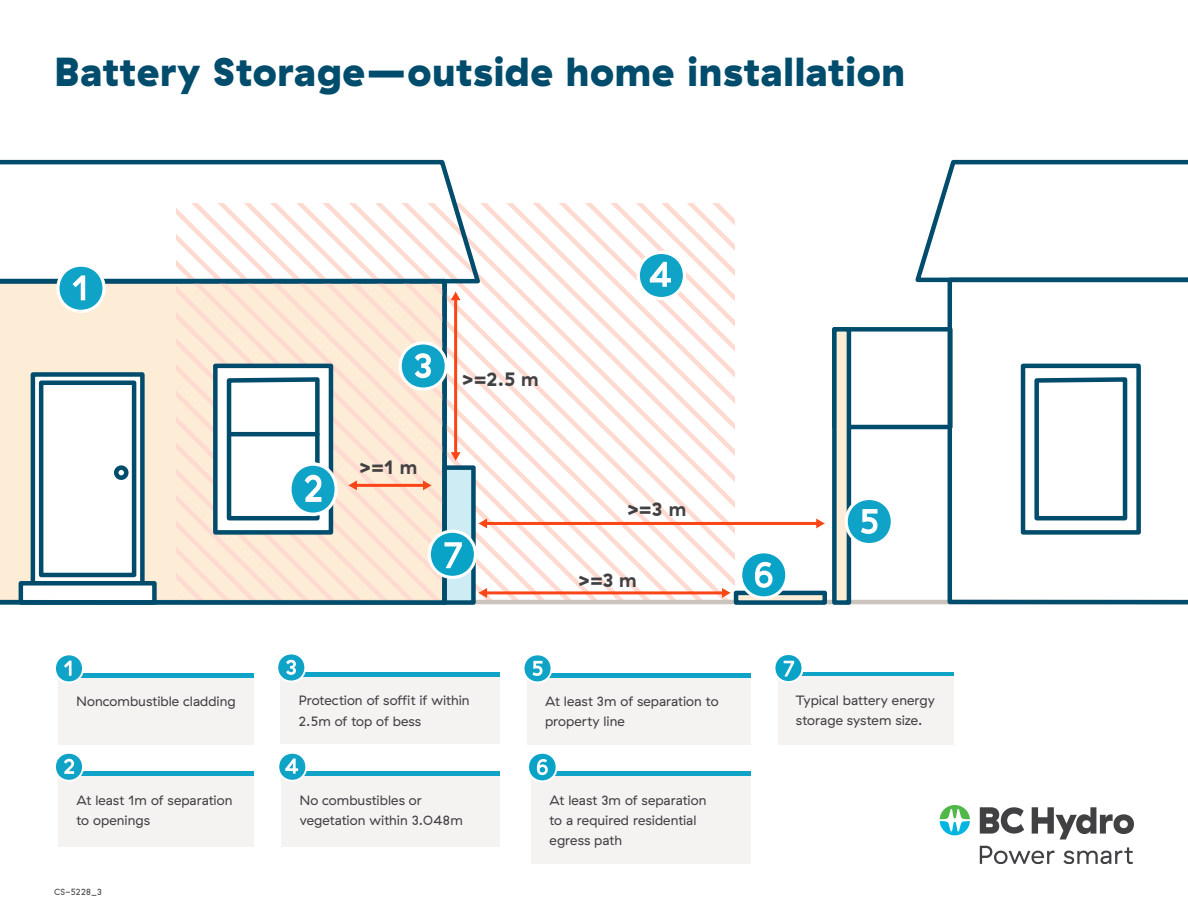
<style>
.page{position:relative;width:1188px;height:918px;background:#fff}
.page>*{position:absolute;margin:0;border:0;box-sizing:border-box;transform-origin:0 0}
.t1{font:900 40.5px "GT Haptik";letter-spacing:.01em;color:#004c6c}
.t2{font:700 19.35px "GT Haptik";color:#414042}
.t3{font:13.5px/20.2px "GT Haptik";letter-spacing:.005em;color:#414042}
.t4{font:9px "GT Haptik";letter-spacing:.025em;color:#414042}
</style>
<div class="page">
<svg style="left:449px;top:287px;width:17px;height:178px"></svg>
<svg style="left:466px;top:203px;width:26px;height:397px"></svg>
<svg style="left:492px;top:203px;width:26px;height:397px"></svg>
<svg style="left:518px;top:203px;width:27px;height:397px"></svg>
<svg style="left:545px;top:203px;width:26px;height:397px"></svg>
<svg style="left:571px;top:209px;width:12px;height:391px"></svg>
<svg style="left:583px;top:203px;width:13px;height:397px"></svg>
<svg style="left:596px;top:208px;width:13px;height:392px"></svg>
<svg style="left:609px;top:203px;width:13px;height:397px"></svg>
<svg style="left:622px;top:208px;width:12px;height:392px"></svg>
<hr style="left:0;top:600px;width:1188px;height:4px;background:#cbc4bc">
<div style="left:445px;top:468px;width:28px;height:135px;background:#cdecf4"></div>
<div style="left:442px;top:465px;width:34px;height:140px;border:4px solid #004c6c"></div>
<svg style="left:0;top:159px;width:484px;height:128px"></svg>
<svg style="left:915px;top:159px;width:273px;height:124px"></svg>
<svg style="left:945px;top:275px;width:243px;height:330px"></svg>
<div style="left:1021px;top:364px;width:120px;height:171px;border:4px solid #004c6c"></div>
<svg style="left:1032px;top:375px;width:98px;height:148px"></svg>
<div style="left:832px;top:327px;width:121px;height:102px;border:4px solid #004c6c"></div>
<div style="left:834px;top:329px;width:15px;height:274px;background:#feedd6"></div>
<div style="left:832px;top:327px;width:19px;height:278px;border:4px solid #004c6c"></div>
<div style="left:736px;top:593px;width:89px;height:10px;background:#feedd6"></div>
<div style="left:734px;top:591px;width:93px;height:14px;border:4px solid #004c6c"></div>
<svg style="left:0;top:277px;width:449px;height:328px"></svg>
<hr style="left:454px;top:299px;width:3px;height:155px;background:#fa4616">
<svg style="left:451px;top:452px;width:10px;height:9px"></svg>
<svg style="left:451px;top:292px;width:10px;height:8px"></svg>
<hr style="left:356px;top:484px;width:68px;height:3px;background:#fa4616">
<svg style="left:348px;top:480px;width:9px;height:10px"></svg>
<svg style="left:423px;top:480px;width:9px;height:10px"></svg>
<hr style="left:486px;top:522px;width:332px;height:3px;background:#fa4616">
<svg style="left:479px;top:519px;width:8px;height:9px"></svg>
<svg style="left:816px;top:519px;width:9px;height:9px"></svg>
<hr style="left:486px;top:591px;width:237px;height:3px;background:#fa4616">
<svg style="left:479px;top:588px;width:8px;height:10px"></svg>
<svg style="left:980px;top:807px;width:44px;height:27px"></svg>
<svg style="left:1032px;top:807px;width:102px;height:32px"></svg>
<svg style="left:980px;top:846px;width:74px;height:18px"></svg>
<svg style="left:1063px;top:847px;width:70px;height:17px"></svg>
<svg style="left:940px;top:805px;width:30px;height:30px"></svg>
<div style="left:58px;top:677px;width:196px;height:67px;background:#f5f3f1"></div>
<hr style="left:58px;top:673px;width:196px;height:4px;background:#10a3c8">
<div style="left:54px;top:653px;width:30px;height:30px;background:#fff;border-radius:50%"></div>
<svg style="left:56px;top:655px;width:26px;height:26px"></svg>
<svg style="left:56px;top:264px;width:50px;height:49px"></svg>
<svg style="left:60px;top:267px;width:42px;height:43px"></svg>
<div style="left:58px;top:776px;width:196px;height:71px;background:#f5f3f1"></div>
<div style="left:58px;top:771px;width:196px;height:5px;background:#10a3c8"></div>
<div style="left:54px;top:752px;width:30px;height:30px;background:#fff;border-radius:50%"></div>
<svg style="left:56px;top:754px;width:26px;height:26px"></svg>
<svg style="left:177px;top:203px;width:158px;height:400px"></svg>
<div style="left:281px;top:676px;width:219px;height:68px;background:#f5f3f1"></div>
<hr style="left:281px;top:672px;width:219px;height:4px;background:#10a3c8">
<div style="left:276px;top:652px;width:30px;height:30px;background:#fff;border-radius:50%"></div>
<svg style="left:278px;top:654px;width:26px;height:27px"></svg>
<svg style="left:399px;top:341px;width:49px;height:50px"></svg>
<svg style="left:402px;top:345px;width:43px;height:42px"></svg>
<div style="left:282px;top:776px;width:218px;height:71px;background:#f5f3f1"></div>
<div style="left:282px;top:771px;width:218px;height:5px;background:#10a3c8"></div>
<svg style="left:277px;top:752px;width:30px;height:30px"></svg>
<svg style="left:279px;top:754px;width:26px;height:26px"></svg>
<svg style="left:634px;top:203px;width:100px;height:400px"></svg>
<div style="left:527px;top:677px;width:224px;height:67px;background:#f5f3f1"></div>
<hr style="left:527px;top:673px;width:224px;height:4px;background:#10a3c8">
<svg style="left:523px;top:653px;width:30px;height:30px"></svg>
<svg style="left:525px;top:655px;width:26px;height:26px"></svg>
<div style="left:845px;top:497px;width:49px;height:49px;background:#fff;border-radius:50%"></div>
<svg style="left:848px;top:500px;width:43px;height:43px"></svg>
<div style="left:532px;top:776px;width:219px;height:87px;background:#f5f3f1"></div>
<hr style="left:532px;top:772px;width:219px;height:4px;background:#10a3c8">
<div style="left:527px;top:752px;width:30px;height:30px;background:#fff;border-radius:50%"></div>
<div style="left:778px;top:676px;width:176px;height:68px;background:#f5f3f1"></div>
<hr style="left:778px;top:673px;width:176px;height:3px;background:#10a3c8">
<svg style="left:527px;top:752px;width:31px;height:30px"></svg>
<div style="left:529px;top:754px;width:27px;height:26px;background:#0aa3c8;border-radius:50%"></div>
<svg style="left:537px;top:759px;width:11px;height:16px"></svg>
<svg style="left:739px;top:550px;width:49px;height:50px"></svg>
<div style="left:742px;top:553px;width:43px;height:43px;background:#0aa3c8;border-radius:50%"></div>
<svg style="left:755px;top:562px;width:18px;height:26px"></svg>
<div style="left:773px;top:653px;width:30px;height:30px;background:#fff;border-radius:50%"></div>
<svg style="left:775px;top:655px;width:27px;height:26px"></svg>
<svg style="left:428px;top:530px;width:49px;height:49px"></svg>
<div style="left:431px;top:533px;width:43px;height:43px;background:#0aa3c8;border-radius:50%"></div>
<svg style="left:444px;top:542px;width:18px;height:26px"></svg>
<h1 class="t1" style="left:54px;top:46px;width:853px">Battery Storage—outside home installation</h1>
<p class="t3" style="left:76px;top:692px;width:161px">Noncombustible cladding</p>
<p class="t3" style="left:76px;top:790px;width:157px">At least 1m of separation to openings</p>
<p class="t4" style="left:54px;top:886px;width:49px">CS-5228_3</p>
<h2 class="t2" style="left:359px;top:456px;width:60px">&gt;=1 m</h2>
<h2 class="t2" style="left:461px;top:367px;width:79px">&gt;=2.5 m</h2>
<h2 class="t2" style="left:627px;top:497px;width:61px">&gt;=3 m</h2>
<h2 class="t2" style="left:578px;top:568px;width:60px">&gt;=3 m</h2>
<p class="t3" style="left:299px;top:691px;width:172px">Protection of soffit if within<br>2.5m of top of bess</p>
<p class="t3" style="left:300px;top:790px;width:165px">No combustibles or vegetation within 3.048m</p>
<p class="t3" style="left:545px;top:692px;width:175px">At least 3m of separation to property line</p>
<p class="t3" style="left:550px;top:790px;width:158px">At least 3m of separation to a required residential egress path</p>
<p class="t3" style="left:796px;top:690px;width:141px">Typical battery energy storage system size.</p>
</div>
